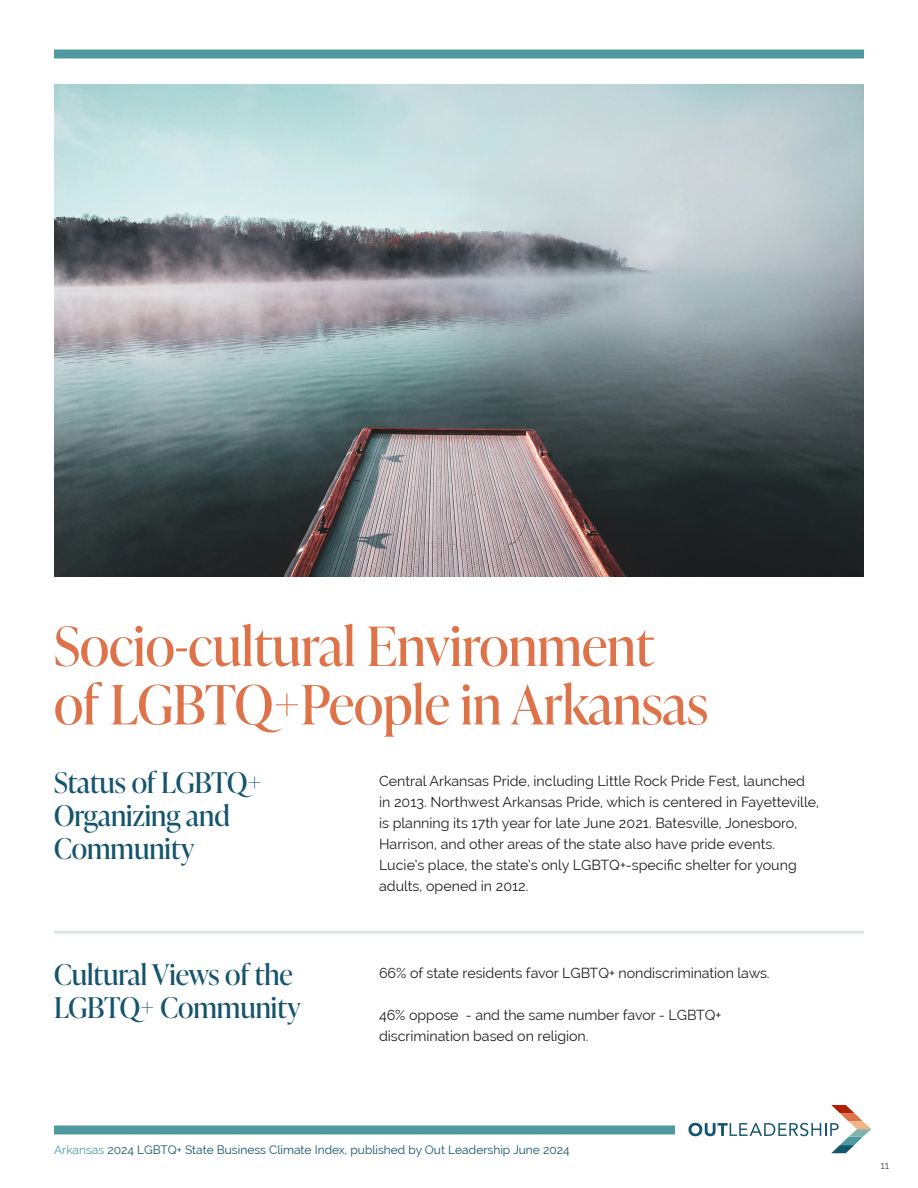
<style>
.page{position:relative;width:918px;height:1188px;background:#fff}
.page>*{position:absolute;margin:0;border:0;box-sizing:border-box;transform-origin:0 0}
.t1{font:54px/58.5px "Ivy Presto Display";color:#de734a}
.t2{font:28.5px/33px "Ivy Presto Display";color:#14546d}
.t3{font:14.25px/21px "Raleway";color:#231f20}
.t4{font:12px "Raleway";color:#14546d}
.t5{font:300 10.5px "Raleway";color:#231f20}
.s1{color:#4f99a1}
</style>
<div class="page">
<div style="left:54px;top:50px;width:810px;height:8px;background:#4f99a1"></div>
<svg style="left:689px;top:1105px;width:182px;height:48px"></svg>
<div style="left:54px;top:1125px;width:621px;height:9px;background:#4f99a1"></div>
<hr style="left:54px;top:931px;width:810px;height:3px;background:#dae8e6">
<img style="left:54px;top:84px;width:810px;height:493px">
<p class="t1" style="left:54px;top:615px;width:655px">Socio-cultural Environment of LGBTQ+People in Arkansas</p>
<p class="t3" style="left:379px;top:771px;width:441px">Central Arkansas Pride, including Little Rock Pride Fest, launched in 2013. Northwest Arkansas Pride, which is centered in Fayetteville, is planning its 17th year for late June 2021. Batesville, Jonesboro, Harrison, and other areas of the state also have pride events.</p>
<p class="t3" style="left:379px;top:855px;width:419px">Lucie’s place, the state’s only LGBTQ+-specific shelter for young adults, opened in 2012.</p>
<p class="t2" style="left:54px;top:765px;width:209px">Status of LGBTQ+<br>Organizing and<br>Community</p>
<p class="t2" style="left:54px;top:957px;width:248px">Cultural Views of the<br>LGBTQ+ Community</p>
<p class="t3" style="left:379px;top:963px;width:392px">66% of state residents favor LGBTQ+ nondiscrimination laws.</p>
<p class="t3" style="left:379px;top:1005px;width:344px">46% oppose - and the same number favor - LGBTQ+ discrimination based on religion.</p>
<p class="t4" style="left:54px;top:1143px;width:517px"><span class="s1">Arkansas</span> 2024 LGBTQ+ State Business Climate Index, published by Out Leadership June 2024</p>
<p class="t5" style="left:880px;top:1157px;width:10px">11</p>
</div>
